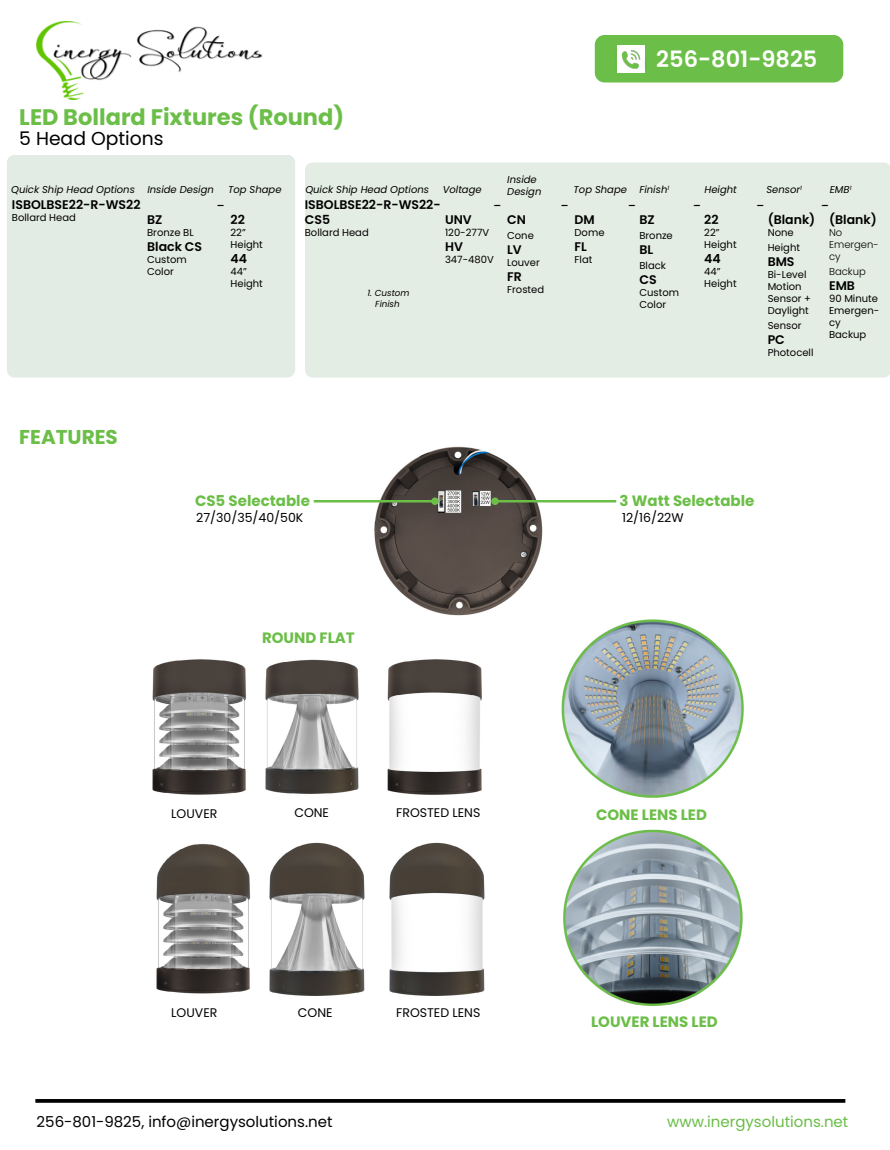
<style>
.page{position:relative;width:890px;height:1150px;background:#fff}
.page>*{position:absolute;margin:0;border:0;box-sizing:border-box;transform-origin:0 0}
.t1{font:700 22.5px "Poppins";color:#6bbe47}
.t2{font:600 22.5px "Poppins";color:#fff}
.t3{font:700 20px "Poppins";color:#6bbe47}
.t4{font:18.75px "Poppins";color:#000}
.t5{font:700 15px "Poppins";color:#6bbe47}
.t6{font:15px "Poppins";color:#000}
.t7{font:15px "Poppins";color:#68bd46}
.t8{font:600 12.5px/15px "Poppins";color:#000}
.t9{font:12.5px "Poppins";color:#000}
.t10{font:10px/12px "Poppins";color:#000}
.t11{font:italic 10px/12px "Poppins";color:#000}
.t12{font:300 10px/12px "Poppins";color:#000}
.t13{font:italic 8.75px/10.5px "Poppins";color:#000;text-align:center}
</style>
<div class="page">
<div style="left:595px;top:35px;width:248px;height:47px;background:#6bbe47;border-radius:10px"></div>
<img style="left:617px;top:45px;width:27px;height:27px">
<img style="left:36px;top:22px;width:226px;height:77px">
<svg style="left:35px;top:1099px;width:810px;height:4px;background:#0f0f0f"></svg>
<img style="left:621px;top:49px;width:21px;height:1px">
<img style="left:617px;top:50px;width:28px;height:18px">
<div style="left:305px;top:162px;width:585px;height:216px;background:#e4ede4"></div>
<div style="left:7px;top:155px;width:288px;height:222px;background:#e3ece4;border-radius:8px"></div>
<img style="left:365px;top:446px;width:188px;height:170px">
<img style="left:561px;top:619px;width:183px;height:179px">
<img style="left:563px;top:829px;width:180px;height:177px">
<img style="left:152px;top:659px;width:94px;height:136px">
<img style="left:265px;top:659px;width:94px;height:135px">
<img style="left:387px;top:659px;width:95px;height:136px">
<img style="left:156px;top:844px;width:94px;height:150px">
<img style="left:269px;top:842px;width:96px;height:154px">
<img style="left:389px;top:842px;width:96px;height:154px">
<hr style="left:314px;top:500px;width:122px;height:2px;background:#6bbe47">
<hr style="left:494px;top:500px;width:122px;height:2px;background:#6bbe47">
<div style="left:431px;top:498px;width:8px;height:7px;border:2px solid #6bbe47;border-radius:50%"></div>
<div style="left:491px;top:498px;width:8px;height:7px;border:2px solid #6bbe47;border-radius:50%"></div>
<h1 class="t2" style="left:656px;top:46px;width:163px">256-801-9825</h1>
<h1 class="t1" style="left:19px;top:104px;width:326px">LED Bollard Fixtures (Round)</h1>
<h3 class="t4" style="left:19px;top:127px;width:146px">5 Head Options</h3>
<p class="t11" style="left:11px;top:184px;width:204px">Quick Ship Head Options Inside Design</p>
<p class="t11" style="left:305px;top:184px;width:125px">Quick Ship Head Options</p>
<p class="t11" style="left:443px;top:183px;width:40px">Voltage</p>
<p class="t11" style="left:574px;top:183px;width:97px">Top Shape Finish<sup>1</sup></p>
<p class="t11" style="left:704px;top:183px;width:34px">Height</p>
<p class="t11" style="left:766px;top:183px;width:37px">Sensor<sup>1</sup></p>
<p class="t11" style="left:830px;top:183px;width:23px">EMB<sup>1</sup></p>
<p class="t11" style="left:228px;top:183px;width:55px">Top Shape</p>
<p class="t11" style="left:507px;top:173px;width:36px">Inside<br>Design</p>
<p class="t8" style="left:12px;top:197px;width:130px">ISBOLBSE22-R-WS22</p>
<p class="t10" style="left:12px;top:212px;width:66px">Bollard Head</p>
<p class="t8" style="left:147px;top:212px;width:17px">BZ</p>
<p class="t10" style="left:147px;top:227px;width:48px">Bronze BL</p>
<p class="t8" style="left:147px;top:239px;width:56px">Black CS</p>
<p class="t10" style="left:147px;top:254px;width:41px">Custom<br>Color</p>
<p class="t8" style="left:305px;top:197px;width:137px">ISBOLBSE22-R-WS22-<br>CS5</p>
<p class="t10" style="left:305px;top:227px;width:66px">Bollard Head</p>
<h3 class="t6" style="left:217px;top:197px;width:10px">-</h3>
<h3 class="t6" style="left:494px;top:197px;width:10px">-</h3>
<h3 class="t6" style="left:561px;top:197px;width:10px">-</h3>
<h3 class="t6" style="left:628px;top:197px;width:10px">-</h3>
<h3 class="t6" style="left:693px;top:197px;width:10px">-</h3>
<h3 class="t6" style="left:757px;top:197px;width:10px">-</h3>
<h3 class="t6" style="left:821px;top:197px;width:10px">-</h3>
<p class="t8" style="left:768px;top:212px;width:49px">(Blank)</p>
<p class="t10" style="left:768px;top:225px;width:34px;line-height:15px">None<br>Height</p>
<p class="t8" style="left:768px;top:254px;width:28px">BMS</p>
<p class="t10" style="left:768px;top:269px;width:45px">Bi-Level<br>Motion<br>Sensor +<br>Daylight</p>
<p class="t10" style="left:768px;top:320px;width:35px">Sensor</p>
<p class="t8" style="left:768px;top:332px;width:19px">PC</p>
<p class="t10" style="left:768px;top:347px;width:47px">Photocell</p>
<p class="t8" style="left:829px;top:212px;width:49px">(Blank)</p>
<p class="t12" style="left:829px;top:227px;width:51px">No<br>Emergen&shy;cy</p>
<p class="t12" style="left:829px;top:266px;width:38px">Backup</p>
<p class="t8" style="left:829px;top:278px;width:27px">EMB</p>
<p class="t10" style="left:829px;top:293px;width:52px">90 Minute<br>Emergen&shy;cy<br>Backup</p>
<p class="t8" style="left:231px;top:212px;width:16px">22</p>
<p class="t10" style="left:231px;top:227px;width:34px">22”<br>Height</p>
<p class="t8" style="left:231px;top:251px;width:18px">44</p>
<p class="t10" style="left:231px;top:266px;width:34px">44”<br>Height</p>
<p class="t8" style="left:704px;top:212px;width:16px">22</p>
<p class="t10" style="left:704px;top:227px;width:34px">22”<br>Height</p>
<p class="t8" style="left:704px;top:251px;width:18px">44</p>
<p class="t10" style="left:704px;top:266px;width:34px">44”<br>Height</p>
<p class="t8" style="left:507px;top:212px;width:20px">CN</p>
<p class="t10" style="left:507px;top:230px;width:28px">Cone</p>
<p class="t8" style="left:507px;top:242px;width:16px">LV</p>
<p class="t10" style="left:507px;top:257px;width:34px">Louver</p>
<p class="t8" style="left:507px;top:269px;width:16px">FR</p>
<p class="t10" style="left:507px;top:284px;width:38px">Frosted</p>
<p class="t8" style="left:445px;top:212px;width:28px">UNV</p>
<p class="t10" style="left:445px;top:227px;width:46px">120-277V</p>
<p class="t8" style="left:445px;top:239px;width:19px">HV</p>
<p class="t10" style="left:445px;top:254px;width:50px">347-480V</p>
<p class="t8" style="left:575px;top:212px;width:22px">DM</p>
<p class="t10" style="left:575px;top:227px;width:31px">Dome</p>
<p class="t8" style="left:575px;top:239px;width:14px">FL</p>
<p class="t10" style="left:575px;top:254px;width:19px">Flat</p>
<p class="t8" style="left:639px;top:212px;width:17px">BZ</p>
<p class="t10" style="left:639px;top:230px;width:35px">Bronze</p>
<p class="t8" style="left:639px;top:242px;width:15px">BL</p>
<p class="t10" style="left:639px;top:260px;width:28px">Black</p>
<p class="t8" style="left:639px;top:272px;width:19px">CS</p>
<p class="t10" style="left:639px;top:287px;width:41px">Custom<br>Color</p>
<p class="t13" style="left:368px;top:288px;width:43px">1. Custom<br>Finish</p>
<h2 class="t3" style="left:19px;top:425px;width:100px">FEATURES</h2>
<h3 class="t5" style="left:195px;top:492px;width:116px">CS5 Selectable</h3>
<p class="t9" style="left:196px;top:510px;width:109px">27/30/35/40/50K</p>
<h3 class="t5" style="left:262px;top:629px;width:94px">ROUND FLAT</h3>
<p class="t9" style="left:171px;top:806px;width:48px">LOUVER</p>
<p class="t9" style="left:294px;top:805px;width:36px">CONE</p>
<p class="t9" style="left:396px;top:805px;width:86px">FROSTED LENS</p>
<p class="t9" style="left:171px;top:1006px;width:48px">LOUVER</p>
<p class="t9" style="left:298px;top:1006px;width:36px">CONE</p>
<p class="t9" style="left:396px;top:1006px;width:86px">FROSTED LENS</p>
<h3 class="t5" style="left:619px;top:492px;width:136px">3 Watt Selectable</h3>
<p class="t9" style="left:622px;top:510px;width:63px">12/16/22W</p>
<h3 class="t5" style="left:596px;top:806px;width:112px">CONE LENS LED</h3>
<h3 class="t5" style="left:591px;top:1013px;width:128px">LOUVER LENS LED</h3>
<h3 class="t6" style="left:37px;top:1113px;width:297px">256-801-9825, info@inergysolutions.net</h3>
<h3 class="t7" style="left:667px;top:1113px;width:183px">www.inergysolutions.net</h3>
</div>
